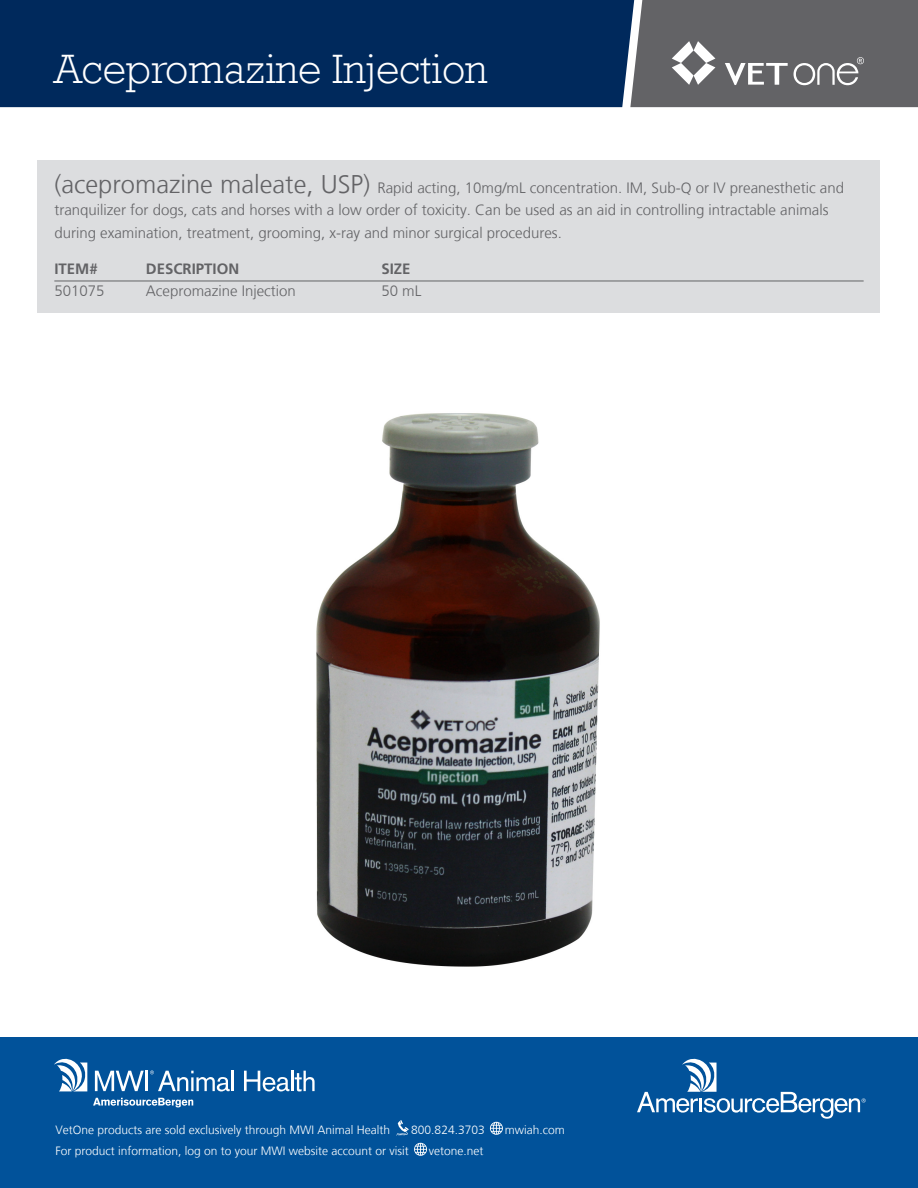
<style>
.page{position:relative;width:918px;height:1188px;background:#fff}
.page>*{position:absolute;margin:0;border:0;box-sizing:border-box;transform-origin:0 0}
.Product_Headline{font:300 42px "Rockwell";color:#fff}
.Product_Headline-2{font:300 15px/22.5px "Frutiger LT";color:#636366}
.Ordering_List{font:300 15px "Frutiger LT";color:#636366}
.ItemDescSize{font:700 15px "Frutiger LT Std";color:#636366}
.t1{font:300 12px "Frutiger LT";color:#fff}
.s1{font-size:25.5px}
</style>
<div class="page">
<div style="left:0;top:0;width:630px;height:107px;background:#00295c"></div>
<svg style="left:630px;top:0;width:288px;height:107px;background:#6e6e71"></svg>
<div style="left:0;top:1038px;width:918px;height:150px;background:#01529a"></div>
<svg style="left:637px;top:1059px;width:229px;height:60px"></svg>
<svg style="left:54px;top:1059px;width:33px;height:33px"></svg>
<svg style="left:93px;top:1098px;width:100px;height:9px"></svg>
<svg style="left:95px;top:1071px;width:49px;height:20px"></svg>
<hr style="left:146px;top:1071px;width:2px;height:20px;background:#fff">
<svg style="left:150px;top:1070px;width:80px;height:21px"></svg>
<hr style="left:231px;top:1071px;width:3px;height:20px;background:#fff">
<svg style="left:244px;top:1071px;width:45px;height:21px"></svg>
<hr style="left:291px;top:1071px;width:2px;height:20px;background:#fff">
<svg style="left:295px;top:1071px;width:20px;height:20px"></svg>
<svg style="left:396px;top:1120px;width:13px;height:16px"></svg>
<svg style="left:490px;top:1122px;width:13px;height:13px"></svg>
<svg style="left:414px;top:1143px;width:13px;height:13px"></svg>
<div style="left:38px;top:160px;width:842px;height:153px;background:#dcdddf"></div>
<hr style="left:54px;top:281px;width:810px;height:1px;background:#636366">
<img style="left:316px;top:413px;width:284px;height:554px">
<p class="Product_Headline" style="left:54px;top:38px;width:435px">Acepromazine Injection</p>
<p class="Product_Headline-2" style="left:54px;top:177px;width:791px"><span class="s1">(acepromazine maleate, USP)</span> Rapid acting, 10mg/mL concentration. IM, Sub-Q or IV preanesthetic and tranquilizer for dogs, cats and horses with a low order of toxicity. Can be used as an aid in controlling intractable animals during examination, treatment, grooming, x-ray and minor surgical procedures.</p>
<p class="ItemDescSize" style="left:54px;top:260px;width:45px">ITEM#</p>
<p class="ItemDescSize" style="left:146px;top:260px;width:95px">DESCRIPTION</p>
<p class="ItemDescSize" style="left:381px;top:260px;width:31px">SIZE</p>
<p class="Ordering_List" style="left:54px;top:283px;width:52px">501075</p>
<p class="Ordering_List" style="left:146px;top:283px;width:152px">Acepromazine Injection</p>
<p class="Ordering_List" style="left:381px;top:283px;width:42px">50 mL</p>
<p class="t1" style="left:55px;top:1123px;width:336px">VetOne products are sold exclusively through MWI Animal Health</p>
<p class="t1" style="left:411px;top:1123px;width:75px">800.824.3703</p>
<p class="t1" style="left:505px;top:1123px;width:61px">mwiah.com</p>
<p class="t1" style="left:55px;top:1144px;width:355px">For product information, log on to your MWI website account or visit</p>
<p class="t1" style="left:429px;top:1144px;width:56px">vetone.net</p>
</div>
